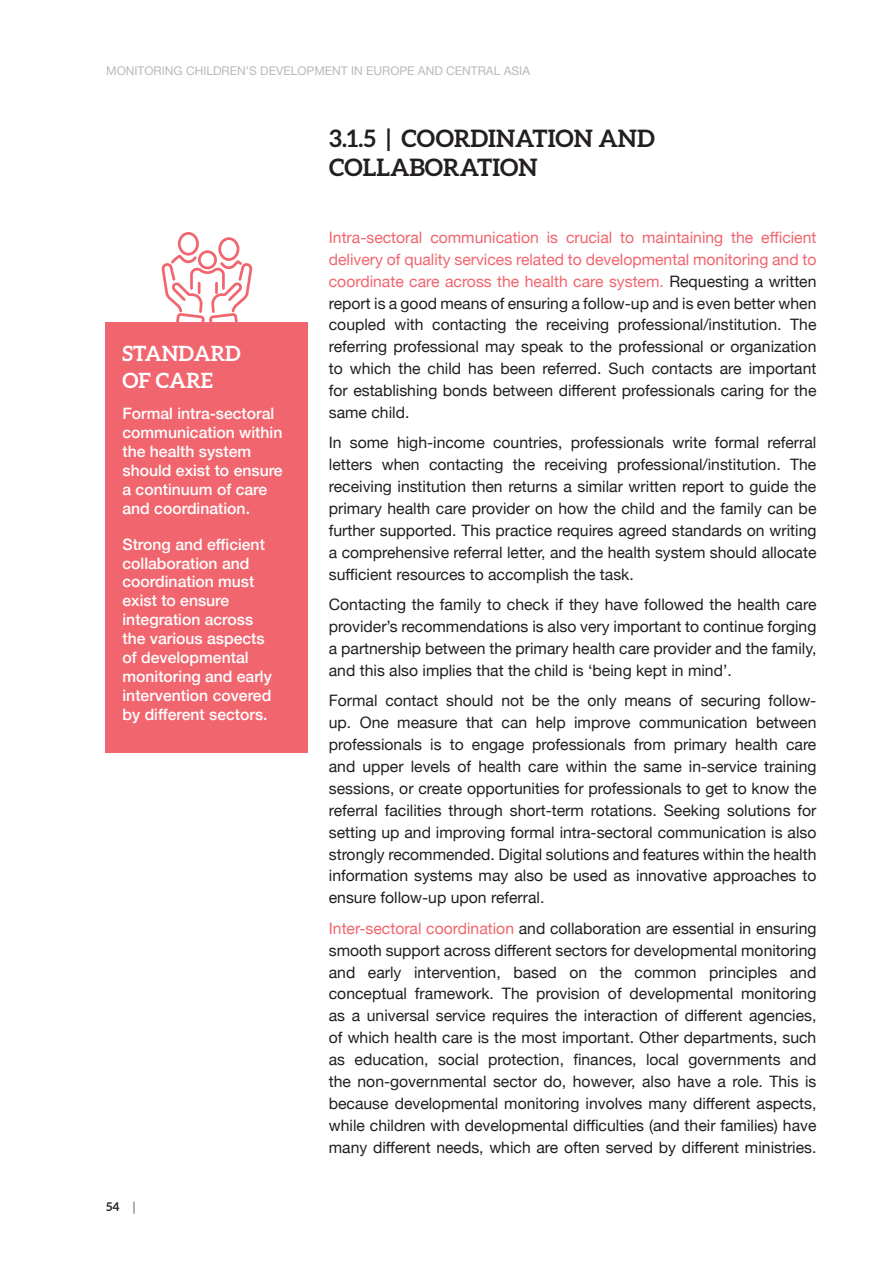
<style>
.page{position:relative;width:893px;height:1263px;background:#fff}
.page>*{position:absolute;margin:0;border:0;box-sizing:border-box;transform-origin:0 0}
.t1{font:700 24px/28.8px "Aleo";color:#231f20}
.t2{font:700 21px/27px "Aleo";color:#fff}
.t3{font:15.75px/21.9px "Helvetica Neue";color:#231f20;text-align:justify}
.t4{font:500 15.75px/18.9px "Helvetica Neue";color:#fff}
.t5{font:12px "Helvetica Neue";color:#bbb8ba}
.t6{font:700 12px "Aleo";color:#231f20}
.s1{font-family:"Helvetica Neue";font-weight:300}
.s2{color:#f1656e}
</style>
<div class="page">
<div style="left:106px;top:322px;width:202px;height:431px;background:#f1656e"></div>
<svg style="left:161px;top:232px;width:92px;height:90px"></svg>
<p class="t5" style="left:106px;top:62px;width:425px">MONITORING CHILDREN’S DEVELOPMENT IN EUROPE AND CENTRAL ASIA</p>
<h2 class="t2" style="left:123px;top:339px;width:120px">STANDARD<br>OF CARE</h2>
<p class="t4" style="left:123px;top:403px;width:162px">Formal intra-sectoral communication within the health system should exist to ensure a continuum of care and coordination.</p>
<p class="t4" style="left:123px;top:533px;width:151px">Strong and efficient collaboration and coordination must exist to ensure integration across the various aspects of developmental monitoring and early intervention covered by different sectors.</p>
<p class="t6" style="left:106px;top:1199px;width:31px">54 <span class="s1">|</span></p>
<h1 class="t1" style="left:329px;top:123px;width:327px">3.1.5 | COORDINATION AND<br>COLLABORATION</h1>
<p class="t3" style="left:329px;top:227px;width:489px"><span class="s2">Intra-sectoral communication is crucial to maintaining the efficient delivery of quality services related to developmental monitoring and to coordinate care across the health care system.</span> Requesting a written report is a good means of ensuring a follow-up and is even better when coupled with contacting the receiving professional/institution. The referring professional may speak to the professional or organization to which the child has been referred. Such contacts are important for establishing bonds between different professionals caring for the same child.</p>
<p class="t3" style="left:329px;top:433px;width:489px">In some high-income countries, professionals write formal referral letters when contacting the receiving professional/institution. The receiving institution then returns a similar written report to guide the primary health care provider on how the child and the family can be further supported. This practice requires agreed standards on writing a comprehensive referral letter, and the health system should allocate sufficient resources to accomplish the task.</p>
<p class="t3" style="left:329px;top:595px;width:489px">Contacting the family to check if they have followed the health care provider’s recommendations is also very important to continue forging a partnership between the primary health care provider and the family, and this also implies that the child is ‘being kept in mind’.</p>
<p class="t3" style="left:329px;top:691px;width:489px">Formal contact should not be the only means of securing follow&shy;up. One measure that can help improve communication between professionals is to engage professionals from primary health care and upper levels of health care within the same in-service training sessions, or create opportunities for professionals to get to know the referral facilities through short-term rotations. Seeking solutions for setting up and improving formal intra-sectoral communication is also strongly recommended. Digital solutions and features within the health information systems may also be used as innovative approaches to ensure follow-up upon referral.</p>
<p class="t3" style="left:329px;top:918px;width:489px"><span class="s2">Inter-sectoral coordination</span> and collaboration are essential in ensuring smooth support across different sectors for developmental monitoring and early intervention, based on the common principles and conceptual framework. The provision of developmental monitoring as a universal service requires the interaction of different agencies, of which health care is the most important. Other departments, such as education, social protection, finances, local governments and the non-governmental sector do, however, also have a role. This is because developmental monitoring involves many different aspects, while children with developmental difficulties (and their families) have many different needs, which are often served by different ministries.</p>
</div>
